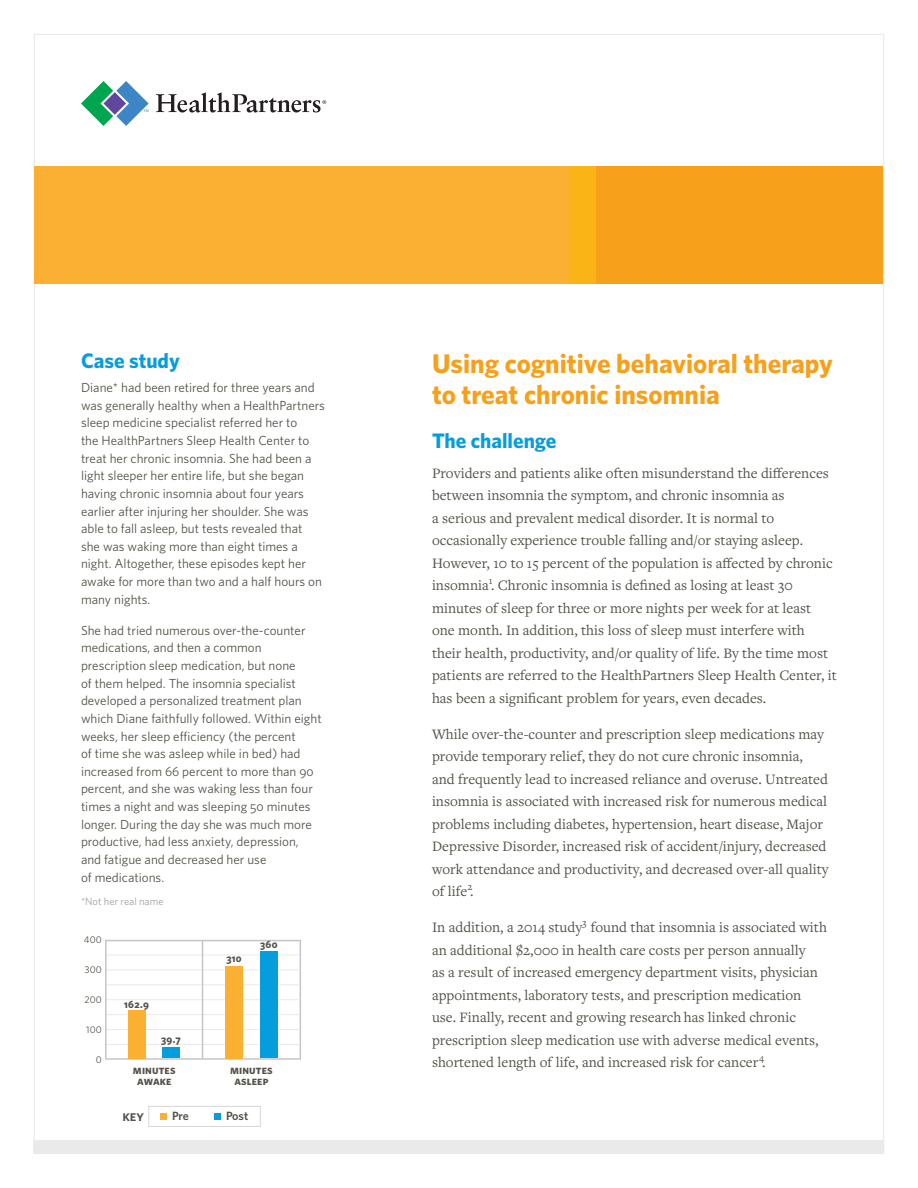
<style>
.page{position:relative;width:918px;height:1188px;background:#fff}
.page>*{position:absolute;margin:0;border:0;box-sizing:border-box;transform-origin:0 0}
.t1{font:700 27px/31.5px "Whitney HTF";color:#f6a01b}
.t2{font:700 21px "Whitney HTF";color:#069ddc}
.t3{font:15px/22.5px "Freight Text Pro";color:#535249}
.t4{font:15px "Whitney HTF Semi Bold SC";color:#535249}
.t5{font:13.2px/17.7px "Whitney HTF";color:#535249}
.t6{font:12px/10.5px "Whitney HTF Bold SC";letter-spacing:.01em;color:#535249;text-align:center}
.t7{font:600 12px "Whitney HTF";letter-spacing:-.01em;color:#535249}
.t8{font:10.5px "Whitney HTF";color:#a1a1a5}
.t9{font:10.5px "Whitney HTF Bold SC";letter-spacing:.03em;color:#535249}
.t10{font:9.75px "Whitney HTF";letter-spacing:.025em;color:#535249}
.s1{font-family:"Whitney HTF Book SC"}
</style>
<div class="page">
<div style="left:35px;top:166px;width:848px;height:118px;background:#fbb033"></div>
<div style="left:569px;top:166px;width:27px;height:118px;background:#fbb416"></div>
<div style="left:596px;top:166px;width:287px;height:118px;background:#f6a01b"></div>
<div style="left:34px;top:1140px;width:850px;height:14px;background:#eaeaeb"></div>
<svg style="left:81px;top:81px;width:68px;height:45px"></svg>
<svg style="left:156px;top:92px;width:170px;height:21px"></svg>
<div style="left:148px;top:1106px;width:113px;height:21px;border:1px solid #d7d7d9"></div>
<div style="left:160px;top:1114px;width:7px;height:6px;background:#fbb033"></div>
<div style="left:214px;top:1114px;width:7px;height:6px;background:#069ddc"></div>
<hr style="left:300px;top:940px;width:1px;height:120px;background:#c5c5c7">
<hr style="left:106px;top:955px;width:194px;height:1px;background:#eaeaeb">
<hr style="left:106px;top:970px;width:194px;height:1px;background:#eaeaeb">
<hr style="left:106px;top:984px;width:194px;height:1px;background:#eaeaeb">
<hr style="left:106px;top:999px;width:194px;height:1px;background:#eaeaeb">
<hr style="left:106px;top:1014px;width:194px;height:1px;background:#eaeaeb">
<hr style="left:106px;top:1029px;width:194px;height:1px;background:#eaeaeb">
<hr style="left:106px;top:1044px;width:194px;height:1px;background:#eaeaeb">
<hr style="left:105px;top:940px;width:2px;height:118px;background:#c5c5c7">
<hr style="left:105px;top:1058px;width:195px;height:2px;background:#c5c5c7">
<hr style="left:202px;top:940px;width:1px;height:118px;background:#c5c5c7">
<hr style="left:105px;top:940px;width:195px;height:1px;background:#c5c5c7">
<div style="left:226px;top:966px;width:17px;height:92px;background:#fbb033"></div>
<div style="left:260px;top:951px;width:17px;height:107px;background:#069ddc"></div>
<div style="left:128px;top:1011px;width:17px;height:48px;background:#fbb033"></div>
<div style="left:162px;top:1047px;width:18px;height:11px;background:#069ddc"></div>
<h2 class="t2" style="left:81px;top:348px;width:100px">Case study</h2>
<p class="t5" style="left:81px;top:378px;width:246px">Diane* had been retired for three years and was generally healthy when a HealthPartners sleep medicine specialist referred her to<br>the HealthPartners Sleep Health Center to treat her chronic insomnia. She had been a light sleeper her entire life, but she began having chronic insomnia about four years earlier after injuring her shoulder. She was able to fall asleep, but tests revealed that<br>she was waking more than eight times a night. Altogether, these episodes kept her awake for more than two and a half hours on many nights.</p>
<p class="t5" style="left:81px;top:621px;width:242px">She had tried numerous over-the-counter medications, and then a common prescription sleep medication, but none<br>of them helped. The insomnia specialist developed a personalized treatment plan which Diane faithfully followed. Within eight weeks, her sleep efficiency (the percent<br>of time she was asleep while in bed) had increased from <span class="s1">66</span> percent to more than <span class="s1">90 </span>percent, and she was waking less than four times a night and was sleeping <span class="s1">50</span> minutes longer. During the day she was much more productive, had less anxiety, depression, and fatigue and decreased her use<br>of medications.</p>
<p class="t8" style="left:81px;top:895px;width:84px">*Not her real name</p>
<p class="t10" style="left:84px;top:934px;width:20px">400</p>
<p class="t10" style="left:84px;top:964px;width:19px">300</p>
<p class="t10" style="left:84px;top:994px;width:19px">200</p>
<p class="t10" style="left:86px;top:1024px;width:17px">100</p>
<p class="t10" style="left:96px;top:1054px;width:8px">0</p>
<p class="t9" style="left:124px;top:998px;width:26px">162.9</p>
<p class="t9" style="left:161px;top:1033px;width:21px">39.7</p>
<p class="t9" style="left:226px;top:952px;width:17px">310</p>
<p class="t9" style="left:260px;top:938px;width:19px">360</p>
<p class="t6" style="left:133px;top:1064px;width:44px">minutes awake</p>
<p class="t6" style="left:230px;top:1064px;width:44px">minutes asleep</p>
<p class="t4" style="left:122px;top:1107px;width:23px">key</p>
<p class="t7" style="left:172px;top:1109px;width:18px">Pre</p>
<p class="t7" style="left:226px;top:1109px;width:24px">Post</p>
<h1 class="t1" style="left:432px;top:347px;width:403px">Using cognitive behavioral therapy to treat chronic insomnia</h1>
<h2 class="t2" style="left:432px;top:428px;width:126px">The challenge</h2>
<p class="t3" style="left:432px;top:461px;width:406px">Providers and patients alike often misunderstand the differences between insomnia the symptom, and chronic insomnia as<br>a serious and prevalent medical disorder. It is normal to occasionally experience trouble falling and/or staying asleep.<br>However, 10 to 15 percent of the population is affected by chronic insomnia<sup>1</sup>. Chronic insomnia is defined as losing at least 30 minutes of sleep for three or more nights per week for at least one month. In addition, this loss of sleep must interfere with their health, productivity, and/or quality of life. By the time most patients are referred to the HealthPartners Sleep Health Center, it has been a significant problem for years, even decades.</p>
<p class="t3" style="left:432px;top:722px;width:398px">While over-the-counter and prescription sleep medications may provide temporary relief, they do not cure chronic insomnia, and frequently lead to increased reliance and overuse. Untreated insomnia is associated with increased risk for numerous medical problems including diabetes, hypertension, heart disease, Major Depressive Disorder, increased risk of accident/injury, decreased work attendance and productivity, and decreased over-all quality of life<sup>2</sup>.</p>
<p class="t3" style="left:432px;top:916px;width:396px">In addition, a 2014 study<sup>3</sup> found that insomnia is associated with an additional $2,000 in health care costs per person annually<br>as a result of increased emergency department visits, physician appointments, laboratory tests, and prescription medication use. Finally, recent and growing research has linked chronic prescription sleep medication use with adverse medical events, shortened length of life, and increased risk for cancer <sup>4</sup>.</p>
</div>
